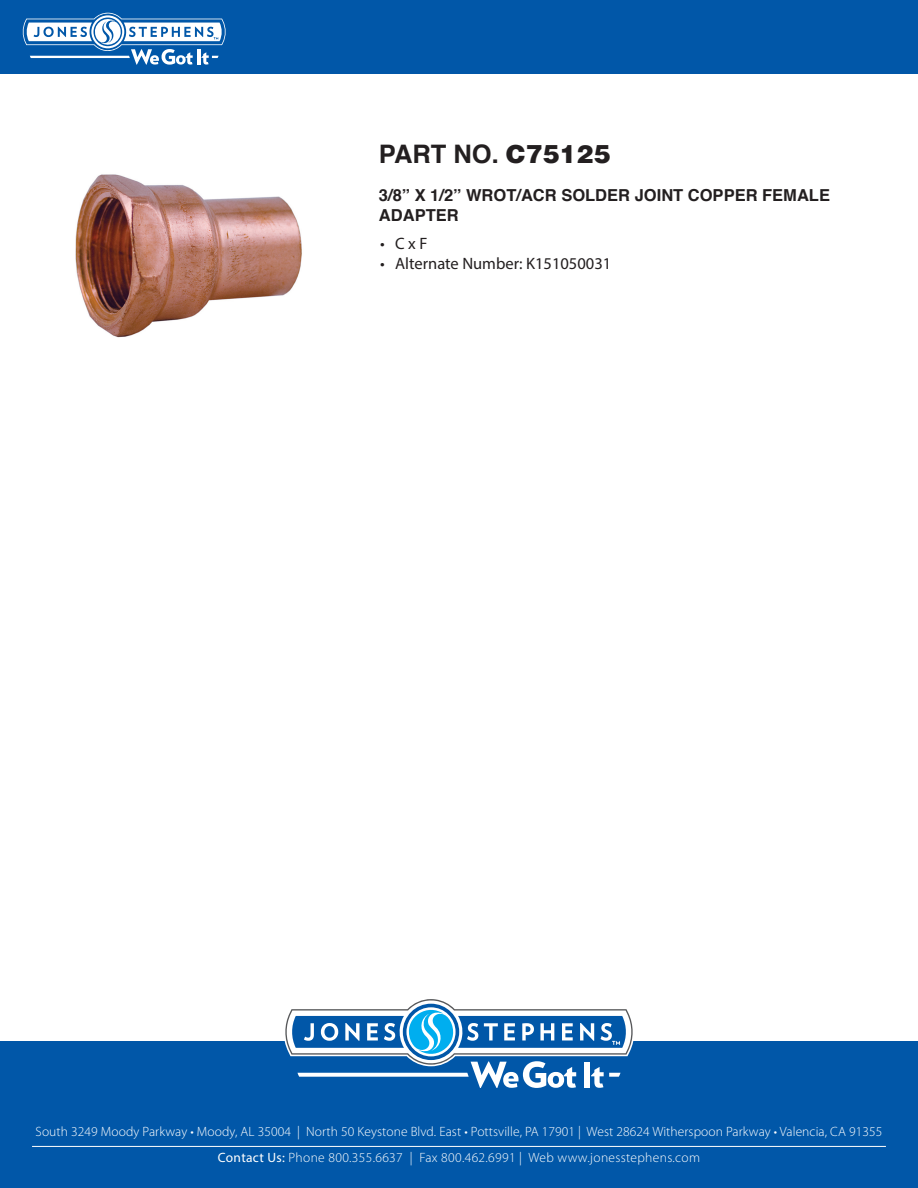
<style>
.page{position:relative;width:918px;height:1188px;background:#fff}
.page>*{position:absolute;margin:0;border:0;box-sizing:border-box;transform-origin:0 0}
.t1{font:700 25.5px "Helvetica";color:#231f20}
.t2{font:700 16.5px/19.8px "Helvetica";color:#231f20}
.t3{font:16.5px "Myriad Pro";color:#231f20}
.t4{font:300 13.5px "Myriad Pro";letter-spacing:.005em;color:#fff}
.t5{font:300 13.5px "Myriad Pro";letter-spacing:.025em;color:#fff}
.s1{font-weight:900}
.s2{font-weight:400}
</style>
<div class="page">
<div style="left:0;top:1041px;width:918px;height:147px;background:#0157a8"></div>
<svg style="left:284px;top:999px;width:350px;height:89px"></svg>
<div style="left:0;top:0;width:918px;height:73px;background:#0157a8"></div>
<svg style="left:22px;top:13px;width:204px;height:52px"></svg>
<img style="left:75px;top:174px;width:227px;height:164px">
<hr style="left:32px;top:1146px;width:854px;height:1px;background:#fff">
<p class="t1" style="left:379px;top:133px;width:233px">PART NO. <span class="s1">C75125</span></p>
<p class="t2" style="left:379px;top:185px;width:453px">3/8” X 1/2” WROT/ACR SOLDER JOINT COPPER FEMALE<br>ADAPTER</p>
<p class="t3" style="left:380px;top:233px;width:49px">• C x F</p>
<p class="t3" style="left:380px;top:253px;width:233px">• Alternate Number: K151050031</p>
<p class="t4" style="left:36px;top:1124px;width:848px">South 3249 Moody Parkway • Moody, AL 35004 | North 50 Keystone Blvd. East • Pottsville, PA 17901 | West 28624 Witherspoon Parkway • Valencia, CA 91355</p>
<p class="t5" style="left:218px;top:1150px;width:484px"><span class="s2">Contact Us:</span> Phone 800.355.6637 | Fax 800.462.6991 | Web www.jonesstephens.com</p>
</div>
